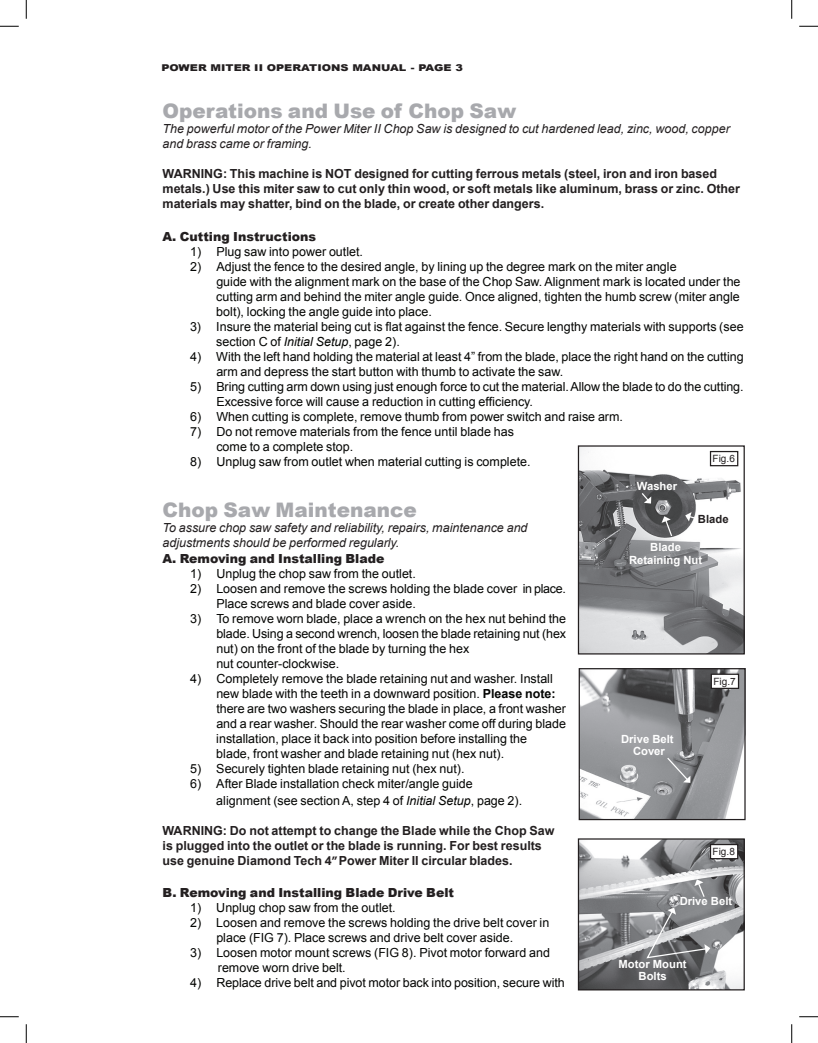
<style>
.page{position:relative;width:818px;height:1043px;background:#fff}
.page>*{position:absolute;margin:0;border:0;box-sizing:border-box;transform-origin:0 0}
.t1{font:900 20px "Arial";color:#a8a9ad}
.t2{font:12.5px/15px "Arial";color:#040503}
.t3{font:700 12.5px/15px "Arial";color:#231f20}
.t4{font:italic 12.5px/15px "Arial";color:#231f20}
.t5{font:900 12.5px "Arial";color:#231f20}
.t6{font:700 11.25px/12.5px "Arial";color:#fff;text-align:center}
.t7{font:700 11.25px "Arial";color:#231f20}
.t8{font:10px "Arial";color:#231f20}
.t9{font:900 9.38px "Arial";color:#231f20;scale:1.2 1}
.s1{font-style:italic}
.s2{font-weight:700}
.s3{font-family:"Myriad Pro"}
</style>
<div class="page">
<img style="left:580px;top:447px;width:162px;height:205px">
<div style="left:578px;top:445px;width:166px;height:209px;border:1px solid #231f20"></div>
<div style="left:710px;top:451px;width:27px;height:14px;background:#fff"></div>
<div style="left:709px;top:451px;width:29px;height:15px;border:1px solid #231f20"></div>
<svg style="left:661px;top:516px;width:12px;height:21px"></svg>
<svg style="left:640px;top:491px;width:11px;height:12px"></svg>
<svg style="left:685px;top:512px;width:14px;height:9px"></svg>
<img style="left:580px;top:670px;width:163px;height:148px">
<div style="left:578px;top:668px;width:167px;height:152px;border:1px solid #231f20"></div>
<img style="left:580px;top:840px;width:162px;height:148px">
<div style="left:578px;top:838px;width:166px;height:152px;border:1px solid #231f20"></div>
<div style="left:711px;top:674px;width:27px;height:14px;background:#fff"></div>
<div style="left:710px;top:673px;width:29px;height:16px;border:1px solid #231f20"></div>
<div style="left:710px;top:844px;width:27px;height:14px;background:#fff"></div>
<div style="left:709px;top:844px;width:29px;height:15px;border:1px solid #231f20"></div>
<svg style="left:666px;top:756px;width:24px;height:27px"></svg>
<svg style="left:694px;top:879px;width:11px;height:19px"></svg>
<svg style="left:645px;top:907px;width:65px;height:52px;background:#939497"></svg>
<svg style="left:0;top:25px;width:19px;height:2px"></svg>
<svg style="left:799px;top:25px;width:19px;height:2px"></svg>
<svg style="left:0;top:1016px;width:19px;height:1px"></svg>
<svg style="left:799px;top:1016px;width:19px;height:1px"></svg>
<svg style="left:25px;top:0;width:2px;height:19px"></svg>
<svg style="left:25px;top:1024px;width:2px;height:18px"></svg>
<svg style="left:791px;top:0;width:1px;height:19px"></svg>
<svg style="left:791px;top:1024px;width:1px;height:18px"></svg>
<p class="t9" style="left:411px;top:61px;width:45px">- Page 3</p>
<p class="t9" style="left:161px;top:61px;width:206px">Power Miter II Operations manual</p>
<h1 class="t1" style="left:162px;top:96px;width:355px">Operations and Use of Chop Saw</h1>
<p class="t4" style="left:162px;top:121px;width:570px">The powerful motor of the Power Miter II Chop Saw is designed to cut hardened lead, zinc, wood, copper and brass came or framing.</p>
<p class="t3" style="left:162px;top:166px;width:579px">WARNING: This machine is NOT designed for cutting ferrous metals (steel, iron and iron based metals.) Use this miter saw to cut only thin wood, or soft metals like aluminum, brass or zinc. Other materials may shatter, bind on the blade, or create other dangers.</p>
<p class="t5" style="left:162px;top:227px;width:155px">A. Cutting Instructions</p>
<p class="t2" style="left:190px;top:244px;width:174px">1) Plug saw into power outlet.</p>
<p class="t2" style="left:216px;top:259px;width:525px;text-indent:-26px">2) Adjust the fence to the desired angle, by lining up the degree mark on the miter angle<br>guide with the alignment mark on the base of the Chop Saw. Alignment mark is located under the cutting arm and behind the miter angle guide. Once aligned, tighten the humb screw (miter angle bolt), locking the angle guide into place.</p>
<p class="t2" style="left:216px;top:319px;width:528px;text-indent:-26px">3) Insure the material being cut is flat against the fence. Secure lengthy materials with supports (see section C of <span class="s1">Initial Setup</span>, page 2).</p>
<p class="t2" style="left:216px;top:349px;width:528px;text-indent:-26px">4) With the left hand holding the material at least 4” from the blade, place the right hand on the cutting arm and depress the start button with thumb to activate the saw.</p>
<p class="t2" style="left:216px;top:379px;width:529px;text-indent:-26px">5) Bring cutting arm down using just enough force to cut the material.Allow the blade to do the cutting.<br>Excessive force will cause a reduction in cutting efficiency.</p>
<p class="t2" style="left:190px;top:409px;width:434px">6) When cutting is complete, remove thumb from power switch and raise arm.</p>
<p class="t2" style="left:216px;top:424px;width:299px;text-indent:-26px">7) Do not remove materials from the fence until blade has come to a complete stop.</p>
<p class="t2" style="left:190px;top:454px;width:342px">8) Unplug saw from outlet when material cutting is complete.</p>
<h1 class="t1" style="left:162px;top:495px;width:256px">Chop Saw Maintenance</h1>
<p class="t4" style="left:162px;top:520px;width:366px">To assure chop saw safety and reliability, repairs, maintenance and adjustments should be performed regularly.</p>
<p class="t5" style="left:162px;top:549px;width:223px">A. Removing and Installing Blade</p>
<p class="t2" style="left:190px;top:566px;width:227px">1) Unplug the chop saw from the outlet.</p>
<p class="t2" style="left:190px;top:581px;width:377px">2) Loosen and remove the screws holding the blade cover in place.<br>P</p>
<p class="t8" style="left:712px;top:452px;width:24px">Fig.6</p>
<p class="t6" style="left:637px;top:479px;width:42px">Washer</p>
<p class="t7" style="left:698px;top:511px;width:32px">Blade</p>
<p class="t6" style="left:629px;top:541px;width:75px">Blade<br>Retaining Nut</p>
<p class="t2" style="left:225px;top:596px;width:193px">lace screws and blade cover aside.</p>
<p class="t2" style="left:216px;top:611px;width:351px;text-indent:-26px">3) To remove worn blade, place a wrench on the hex nut behind the blade. Using a second wrench, loosen the blade retaining nut (hex nut) on the front of the blade by turning the hex<br>nut counter-clockwise.</p>
<p class="t2" style="left:216px;top:671px;width:351px;text-indent:-26px">4) Completely remove the blade retaining nut and washer. Install new blade with the teeth in a downward position. <span class="s2">Please note: </span>there are two washers securing the blade in place, a front washer and a rear washer. Should the rear washer come off during blade installation, place it back into position before installing the<br>blade, front washer and blade retaining nut (hex nut).</p>
<p class="t2" style="left:190px;top:761px;width:276px">5) Securely tighten blade retaining nut (hex nut).</p>
<p class="t2" style="left:216px;top:776px;width:307px;line-height:16.2px;text-indent:-26px">6) After Blade installation check miter/angle guide alignment (see section A, step 4 of <span class="s1">Initial Setup</span>, page 2).</p>
<p class="t3" style="left:162px;top:823px;width:393px">WARNING: Do not attempt to change the Blade while the Chop Saw is plugged into the outlet or the blade is running. For best results use genuine Diamond Tech 4<span class="s3">”</span> Power Miter II circular blades.</p>
<p class="t5" style="left:162px;top:883px;width:293px">B. Removing and Installing Blade Drive Belt</p>
<p class="t2" style="left:190px;top:900px;width:207px">1) Unplug chop saw from the outlet.</p>
<p class="t2" style="left:216px;top:915px;width:334px;text-indent:-26px">2) Loosen and remove the screws holding the drive belt cover in place (FIG 7). Place screws and drive belt cover aside.</p>
<p class="t2" style="left:218px;top:945px;width:333px;text-indent:-28px">3) Loosen motor mount screws (FIG 8). Pivot motor forward and remove worn drive belt.</p>
<p class="t2" style="left:190px;top:975px;width:376px">4) Replace drive belt and pivot motor back into position, secure with</p>
<p class="t8" style="left:713px;top:674px;width:24px">Fig.7</p>
<p class="t6" style="left:621px;top:732px;width:54px">Drive Belt<br>Cover</p>
<p class="t8" style="left:712px;top:845px;width:24px">Fig.8</p>
<p class="t6" style="left:679px;top:895px;width:54px">Drive Belt</p>
<p class="t6" style="left:618px;top:958px;width:70px">Motor Mount<br>Bolts</p>
</div>
